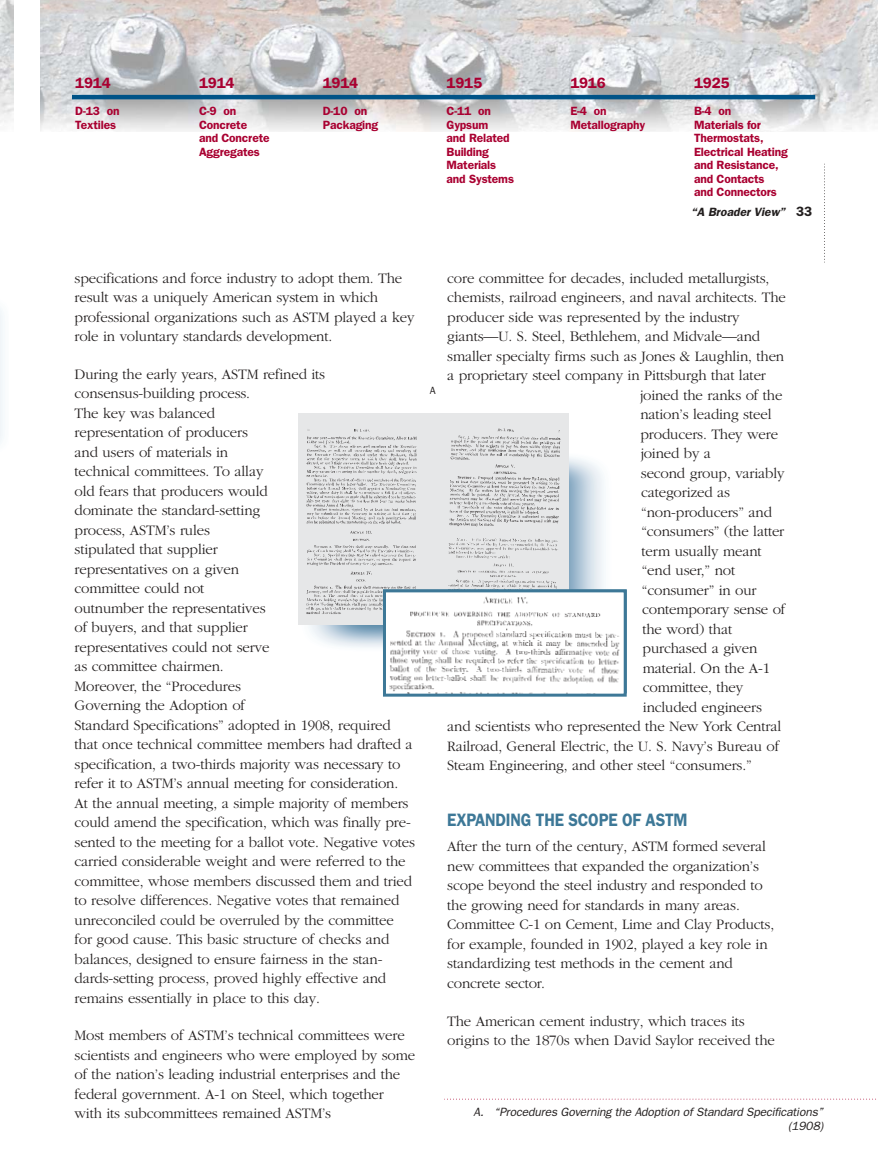
<style>
.page{position:relative;width:878px;height:1175px;background:#fff}
.page>*{position:absolute;margin:0;border:0;box-sizing:border-box;transform-origin:0 0}
.t1{font:600 18px "Franklin Gothic";letter-spacing:-.01em;color:#3d7897;scale:.89 1}
.t2{font:300 15px/19.5px "Garamond";letter-spacing:-.01em;color:#231f1f}
.t3{font:600 15px "Franklin Gothic";letter-spacing:-.01em;color:#a90031}
.t4{font:600 12px/13.5px "Franklin Gothic";letter-spacing:-.01em;color:#a90031}
.t5{font:italic 12px/13.5px "Franklin Gothic";letter-spacing:-.01em;color:#231f1f;text-align:right}
.t6{font:italic 600 12px "Franklin Gothic";color:#231f1f}
.t7{font:10.5px "Franklin Gothic";color:#231f1f}
.s1{font-style:normal;font-size:13.5px}
</style>
<div class="page">
<img style="left:0;top:0;width:14px;height:123px">
<img style="left:40px;top:0;width:838px;height:131px">
<svg style="left:824px;top:164px;width:1px;height:99px"></svg>
<svg style="left:444px;top:1098px;width:432px;height:1px"></svg>
<hr style="left:72px;top:95px;width:743px;height:4px;background:#005387">
<img style="left:298px;top:439px;width:306px;height:210px">
<img style="left:299px;top:414px;width:270px;height:211px">
<img style="left:387px;top:593px;width:233px;height:99px">
<div style="left:383px;top:589px;width:243px;height:107px;border:3px solid #3d7897"></div>
<p class="t3" style="left:75px;top:78px;width:37px">1914</p>
<p class="t4" style="left:75px;top:105px;width:46px">D-13 on<br>Textiles</p>
<p class="t3" style="left:199px;top:78px;width:37px">1914</p>
<p class="t4" style="left:199px;top:105px;width:72px">C-9 on<br>Concrete<br>and Concrete<br>Aggregates</p>
<p class="t3" style="left:323px;top:78px;width:37px">1914</p>
<p class="t4" style="left:323px;top:105px;width:57px">D-10 on<br>Packaging</p>
<p class="t3" style="left:446px;top:78px;width:37px">1915</p>
<p class="t4" style="left:446px;top:105px;width:69px">C-11 on<br>Gypsum<br>and Related<br>Building<br>Materials and Systems</p>
<p class="t3" style="left:570px;top:78px;width:37px">1916</p>
<p class="t4" style="left:570px;top:105px;width:77px">E-4 on<br>Metallography</p>
<p class="t3" style="left:694px;top:78px;width:37px">1925</p>
<p class="t4" style="left:694px;top:105px;width:95px">B-4 on<br>Materials for<br>Thermostats,<br>Electrical Heating and Resistance, and Contacts<br>and Connectors</p>
<p class="t6" style="left:691px;top:207px;width:123px">“A Broader View” <span class="s1">33</span></p>
<p class="t2" style="left:75px;top:269px;width:341px">specifications and force industry to adopt them. The result was a uniquely American system in which professional organizations such as ASTM played a key role in voluntary standards development.</p>
<p class="t2" style="left:75px;top:365px;width:342px">During the early years, ASTM refined its consensus-building process.<br>The key was balanced<br>representation of producers<br>and users of materials in<br>technical committees. To allay<br>old fears that producers would<br>dominate the standard-setting<br>process, ASTM’s rules<br>stipulated that supplier<br>representatives on a given<br>committee could not<br>outnumber the representatives<br>of buyers, and that supplier<br>representatives could not serve<br>as committee chairmen.<br>Moreover, the “Procedures<br>Governing the Adoption of<br>Standard Specifications” adopted in 1908, required that once technical committee members had drafted a specification, a two-thirds majority was necessary to refer it to ASTM’s annual meeting for consideration.<br>At the annual meeting, a simple majority of members could amend the specification, which was finally pre&shy;sented to the meeting for a ballot vote. Negative votes carried considerable weight and were referred to the committee, whose members discussed them and tried to resolve differences. Negative votes that remained unreconciled could be overruled by the committee for good cause. This basic structure of checks and balances, designed to ensure fairness in the stan&shy;dards-setting process, proved highly effective and remains essentially in place to this day.</p>
<p class="t2" style="left:75px;top:1027px;width:342px">Most members of ASTM’s technical committees were scientists and engineers who were employed by some of the nation’s leading industrial enterprises and the federal government. A-1 on Steel, which together<br>with its subcommittees remained ASTM’s</p>
<p class="t7" style="left:430px;top:387px;width:7px">A</p>
<p class="t2" style="left:447px;top:269px;width:323px">core committee for decades, included metallurgists,</p>
<p class="t2" style="left:447px;top:289px;width:340px">chemists, railroad engineers, and naval architects. The</p>
<p class="t2" style="left:447px;top:308px;width:294px">producer side was represented by the industry</p>
<p class="t2" style="left:447px;top:328px;width:314px">giants—U. S. Steel, Bethlehem, and Midvale—and</p>
<p class="t2" style="left:447px;top:347px;width:338px">smaller specialty firms such as Jones &amp; Laughlin, then</p>
<p class="t2" style="left:447px;top:367px;width:320px">a proprietary steel company in Pittsburgh that later</p>
<p class="t2" style="left:640px;top:386px;width:144px">joined the ranks of the</p>
<p class="t2" style="left:640px;top:406px;width:133px">nation’s leading steel</p>
<p class="t2" style="left:640px;top:425px;width:139px">producers. They were</p>
<p class="t2" style="left:640px;top:445px;width:72px">joined by a</p>
<p class="t2" style="left:641px;top:464px;width:145px">second group, variably</p>
<p class="t2" style="left:641px;top:484px;width:90px">categorized as</p>
<p class="t2" style="left:641px;top:503px;width:132px">“non-producers” and</p>
<p class="t2" style="left:641px;top:523px;width:144px">“consumers” (the latter</p>
<p class="t2" style="left:641px;top:542px;width:122px">term usually meant</p>
<p class="t2" style="left:641px;top:562px;width:95px">“end user,” not</p>
<p class="t2" style="left:642px;top:581px;width:116px">“consumer” in our</p>
<p class="t2" style="left:642px;top:601px;width:145px">contemporary sense of</p>
<p class="t2" style="left:642px;top:620px;width:91px">the word) that</p>
<p class="t2" style="left:642px;top:640px;width:116px">purchased a given</p>
<p class="t2" style="left:642px;top:659px;width:129px">material. On the A-1</p>
<p class="t2" style="left:643px;top:679px;width:102px">committee, they</p>
<p class="t2" style="left:643px;top:698px;width:120px">included engineers</p>
<p class="t2" style="left:447px;top:718px;width:335px">and scientists who represented the New York Central</p>
<p class="t2" style="left:447px;top:737px;width:333px">Railroad, General Electric, the U. S. Navy’s Bureau of</p>
<p class="t2" style="left:447px;top:757px;width:306px">Steam Engineering, and other steel “consumers.”</p>
<p class="t1" style="left:447px;top:813px;width:272px">EXPANDING THE SCOPE OF ASTM</p>
<p class="t2" style="left:447px;top:838px;width:328px">After the turn of the century, ASTM formed several new committees that expanded the organization’s scope beyond the steel industry and responded to the growing need for standards in many areas.<br>Committee C-1 on Cement, Lime and Clay Products, for example, founded in 1902, played a key role in standardizing test methods in the cement and concrete sector.</p>
<p class="t2" style="left:447px;top:1012px;width:329px">The American cement industry, which traces its origins to the 1870s when David Saylor received the</p>
<p class="t5" style="left:473px;top:1106px;width:351px">A. “Procedures Governing the Adoption of Standard Specifications” (1908)</p>
</div>
